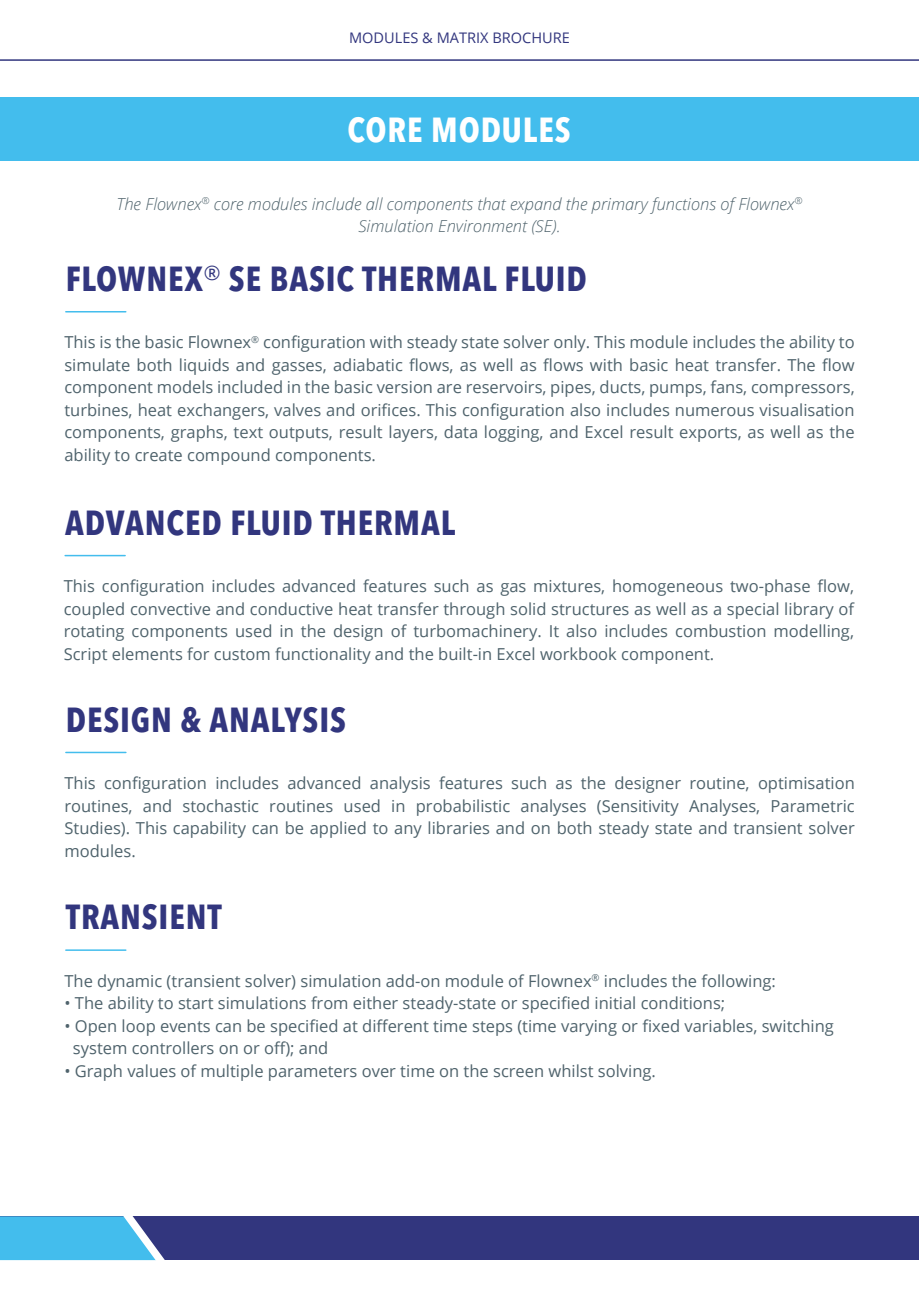
<style>
.page{position:relative;width:919px;height:1289px;background:#fff}
.page>*{position:absolute;margin:0;border:0;box-sizing:border-box;transform-origin:0 0}
.t1{font:700 condensed 34.5px "Avenir Next LT Pro";letter-spacing:.025em;color:#32367e}
.t2{font:700 condensed 34.5px "Avenir Next LT Pro";letter-spacing:.025em;color:#fff}
.t3{font:16.5px/22.5px "Open Sans";color:#4f636c;text-align:justify}
.t4{font:italic 300 16.5px/22.5px "Open Sans";color:#4f636c;text-align:center}
.t5{font:14.55px "Open Sans";color:#32367e}
</style>
<div class="page">
<hr style="left:66px;top:311px;width:60px;height:1px;background:#43bded">
<div style="left:0;top:1216px;width:918px;height:43px;background:#32367e"></div>
<svg style="left:0;top:1216px;width:164px;height:43px;background:#4bb2e2"></svg>
<hr style="left:0;top:59px;width:918px;height:2px;background:#32367e">
<div style="left:0;top:97px;width:918px;height:64px;background:#43bded"></div>
<hr style="left:65px;top:555px;width:60px;height:1px;background:#43bded">
<hr style="left:66px;top:751px;width:60px;height:2px;background:#43bded">
<hr style="left:66px;top:949px;width:60px;height:1px;background:#43bded">
<p class="t5" style="left:349px;top:28px;width:222px">MODULES &amp; MATRIX BROCHURE</p>
<h1 class="t2" style="left:347px;top:109px;width:224px">CORE MODULES</h1>
<p class="t4" style="left:116px;top:192px;width:687px">The Flownex<sup>®</sup> core modules include all components that expand the primary functions of Flownex<sup>®<br></sup>Simulation Environment (SE).</p>
<h1 class="t1" style="left:66px;top:258px;width:522px">FLOWNEX<sup>®</sup> SE BASIC THERMAL FLUID</h1>
<p class="t3" style="left:64px;top:330px;width:791px">This is the basic Flownex<sup>®</sup> configuration with steady state solver only. This module includes the ability to simulate both liquids and gasses, adiabatic flows, as well as flows with basic heat transfer. The flow component models included in the basic version are reservoirs, pipes, ducts, pumps, fans, compressors, turbines, heat exchangers, valves and orifices. This configuration also includes numerous visualisation components, graphs, text outputs, result layers, data logging, and Excel result exports, as well as the ability to create compound components.</p>
<h1 class="t1" style="left:65px;top:501px;width:391px">ADVANCED FLUID THERMAL</h1>
<p class="t3" style="left:64px;top:574px;width:791px">This configuration includes advanced features such as gas mixtures, homogeneous two-phase flow, coupled convective and conductive heat transfer through solid structures as well as a special library of rotating components used in the design of turbomachinery. It also includes combustion modelling, Script elements for custom functionality and the built-in Excel workbook component.</p>
<h1 class="t1" style="left:66px;top:698px;width:281px">DESIGN &amp; ANALYSIS</h1>
<p class="t3" style="left:64px;top:771px;width:791px">This configuration includes advanced analysis features such as the designer routine, optimisation routines, and stochastic routines used in probabilistic analyses (Sensitivity Analyses, Parametric Studies). This capability can be applied to any libraries and on both steady state and transient solver modules.</p>
<h1 class="t1" style="left:66px;top:896px;width:157px">TRANSIENT</h1>
<p class="t3" style="left:64px;top:969px;width:713px">The dynamic (transient solver) simulation add-on module of Flownex<sup>®</sup> includes the following:</p>
<p class="t3" style="left:64px;top:991px;width:662px">• The ability to start simulations from either steady-state or specified initial conditions;</p>
<p class="t3" style="left:73px;top:1014px;width:762px;text-indent:-9px">• Open loop events can be specified at different time steps (time varying or fixed variables, switching system controllers on or off); and</p>
<p class="t3" style="left:64px;top:1059px;width:593px">• Graph values of multiple parameters over time on the screen whilst solving.</p>
</div>
